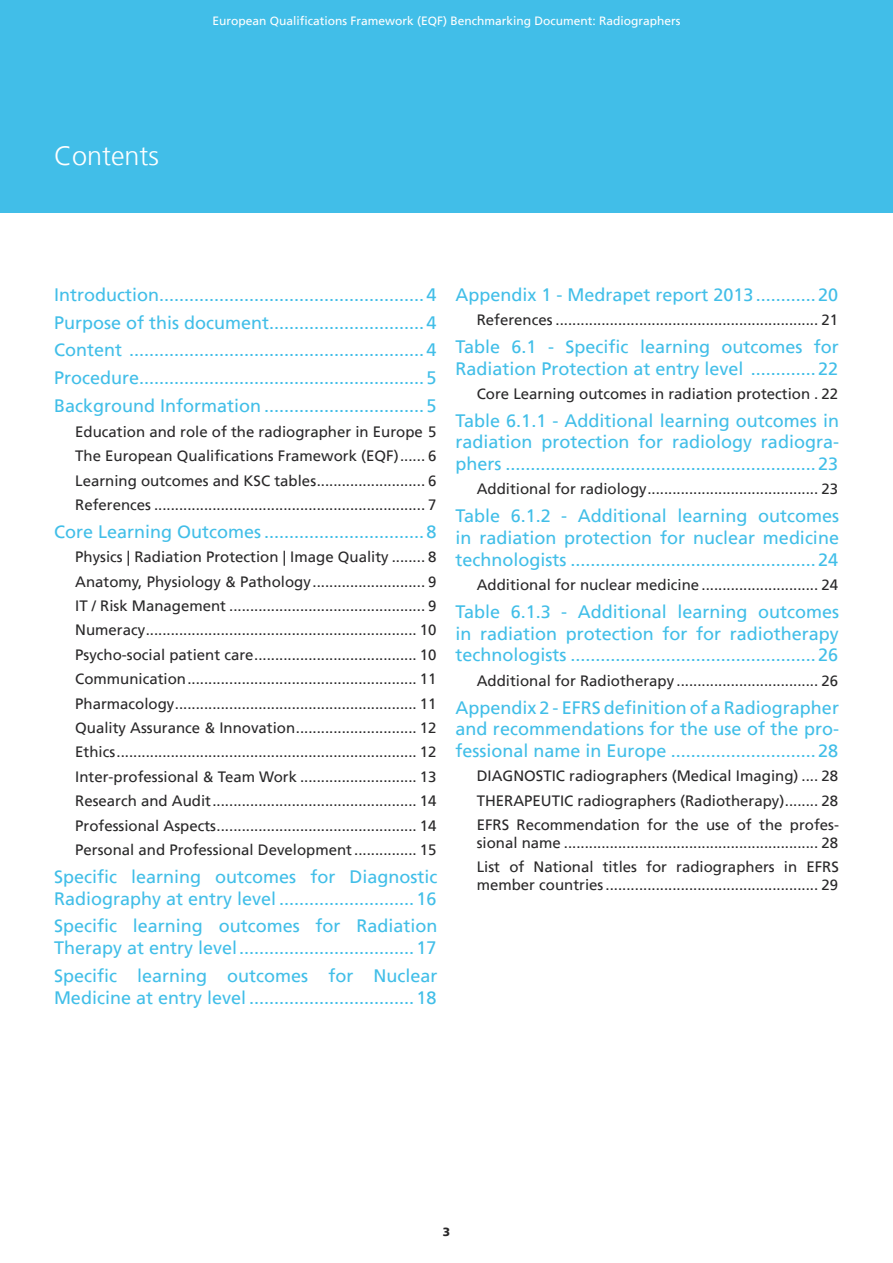
<style>
.page{position:relative;width:893px;height:1263px;background:#fff}
.page>*{position:absolute;margin:0;border:0;box-sizing:border-box;transform-origin:0 0}
.t1{font:300 27px "Frutiger LT";color:#fff}
.t2{font:18px/21.6px "Frutiger LT";color:#41bee8;text-align:justify}
.t3{font:15px/24.3px "Frutiger LT";color:#292829;text-align:justify}
.t4{font:12px "Frutiger LT";color:#fff}
.t5{font:900 12px "Frutiger LT";color:#292829}
</style>
<div class="page">
<div style="left:0;top:0;width:893px;height:213px;background:#41bee8"></div>
<h1 class="t1" style="left:54px;top:140px;width:107px">Contents</h1>
<p class="t4" style="left:212px;top:14px;width:470px">European Qualifications Framework (EQF) Benchmarking Document: Radiographers</p>
<p class="t2" style="left:54px;top:280px;width:384px;line-height:27.9px">Introduction.....................................................4<br>Purpose of this document...............................4<br>Content ...........................................................4<br>Procedure.........................................................5<br>Background Information ................................5</p>
<p class="t3" style="left:75px;top:420px;width:363px">Education and role of the radiographer in Europe 5<br>The European Qualifications Framework (EQF)...... 6<br>Learning outcomes and KSC tables.......................... 6<br>References ................................................................. 7</p>
<p class="t2" style="left:54px;top:521px;width:384px">Core Learning Outcomes ................................8</p>
<p class="t3" style="left:75px;top:545px;width:363px">Physics | Radiation Protection | Image Quality ........ 8<br>Anatomy, Physiology &amp; Pathology........................... 9<br>IT / Risk Management ............................................... 9<br>Numeracy................................................................. 10<br>Psycho-social patient care....................................... 10<br>Communication....................................................... 11<br>Pharmacology.......................................................... 11<br>Quality Assurance &amp; Innovation............................. 12<br>Ethics........................................................................ 12<br>Inter-professional &amp; Team Work ............................ 13<br>Research and Audit................................................. 14<br>Professional Aspects................................................ 14<br>Personal and Professional Development............... 15</p>
<p class="t2" style="left:54px;top:866px;width:385px">Specific learning outcomes for Diagnostic<br>Radiography at entry level ...........................16</p>
<p class="t2" style="left:54px;top:915px;width:385px">Specific learning outcomes for Radiation<br>Therapy at entry level...................................17</p>
<p class="t2" style="left:54px;top:965px;width:385px">Specific learning outcomes for Nuclear<br>Medicine at entry level .................................18</p>
<p class="t2" style="left:455px;top:284px;width:384px">Appendix 1 - Medrapet report 2013............20</p>
<p class="t3" style="left:477px;top:308px;width:363px">References ............................................................... 21</p>
<p class="t2" style="left:455px;top:336px;width:385px">Table 6.1 - Specific learning outcomes for<br>Radiation Protection at entry level .............22</p>
<p class="t3" style="left:477px;top:382px;width:363px">Core Learning outcomes in radiation protection . 22</p>
<p class="t2" style="left:455px;top:410px;width:385px">Table 6.1.1 - Additional learning outcomes in radiation protection for radiology radiogra&shy;phers ..............................................................23</p>
<p class="t3" style="left:477px;top:477px;width:363px">Additional for radiology......................................... 23</p>
<p class="t2" style="left:455px;top:505px;width:385px">Table 6.1.2 - Additional learning outcomes in radiation protection for nuclear medicine technologists .................................................24</p>
<p class="t3" style="left:477px;top:573px;width:363px">Additional for nuclear medicine ............................ 24</p>
<p class="t2" style="left:455px;top:601px;width:385px">Table 6.1.3 - Additional learning outcomes in radiation protection for for radiotherapy technologists .................................................26</p>
<p class="t3" style="left:477px;top:668px;width:363px">Additional for Radiotherapy .................................. 26</p>
<p class="t2" style="left:455px;top:697px;width:385px">Appendix 2 - EFRS definition of a Radiographer and recommendations for the use of the pro&shy;fessional name in Europe .............................28</p>
<p class="t3" style="left:477px;top:764px;width:364px">DIAGNOSTIC radiographers (Medical Imaging) .... 28<br>THERAPEUTIC radiographers (Radiotherapy)........ 28<br>EFRS Recommendation for the use of the profes-</p>
<p class="t3" style="left:477px;top:831px;width:364px">sional name ............................................................. 28<br>List of National titles for radiographers in EFRS</p>
<p class="t3" style="left:477px;top:873px;width:363px">member countries................................................... 29</p>
<p class="t5" style="left:443px;top:1224px;width:9px">3</p>
</div>
